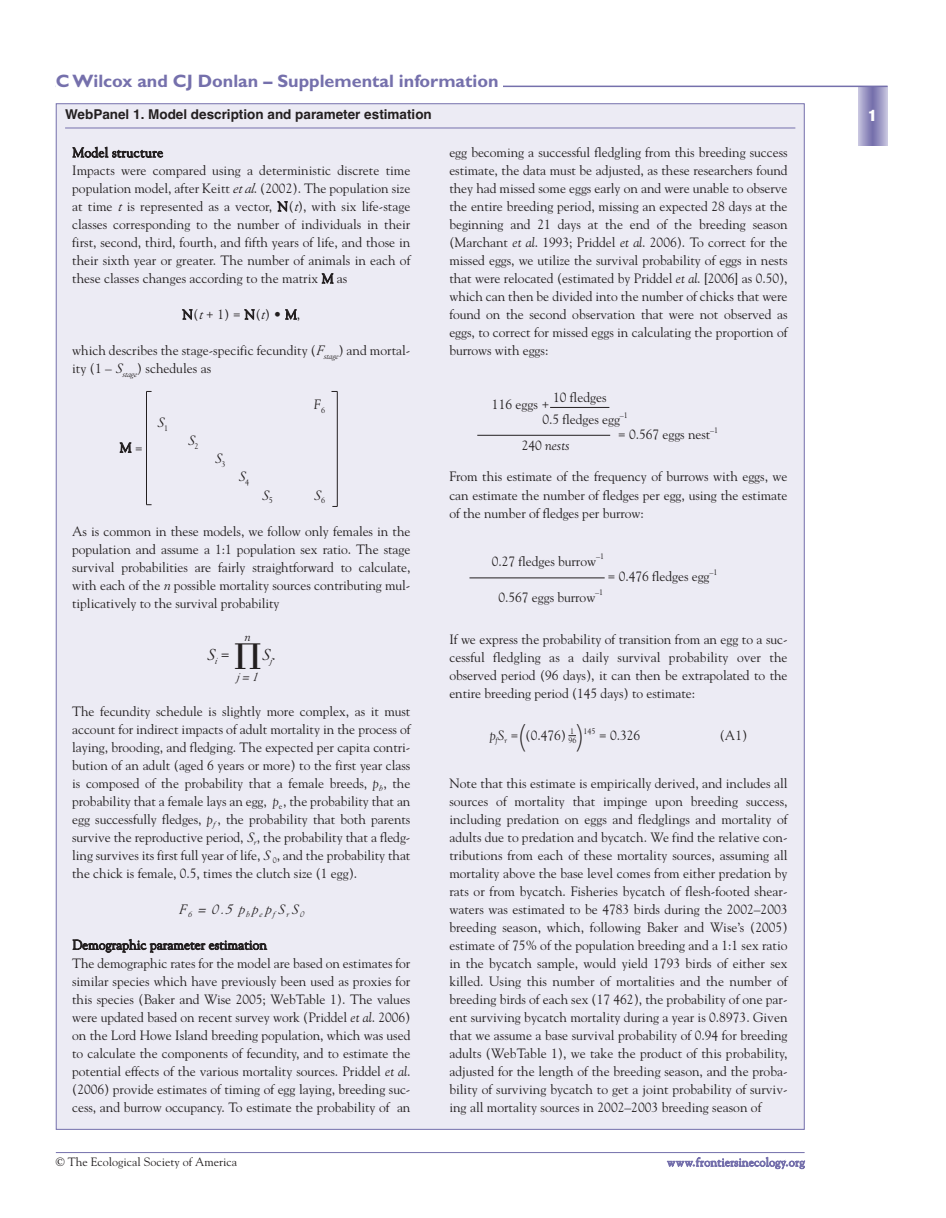
<style>
.page{position:relative;width:946px;height:1218px;background:#fff}
.page>*{position:absolute;margin:0;border:0;box-sizing:border-box;transform-origin:0 0}
.t1{font:36px "Mathematical Pi One";color:#231f20}
.t2{font:100 30px "Helvetica Neue";color:#231f20}
.t3{font:700 18px "Gill Sans";color:#7570ac}
.t4{font:italic 15.75px "Goudy";color:#231f20}
.t5{font:900 condensed 15.75px "Helvetica Neue";color:#fff}
.t6{font:13.5px/18px "Goudy";letter-spacing:-.005em;color:#231f20;text-align:justify}
.t7{font:700 13.5px "Helvetica";color:#231f20}
.t8{font:italic 13.5px "Goudy";letter-spacing:-.005em;color:#231f20}
.t9{font:12px "Goudy";color:#231f20}
.t10{font:12px "Goudy";letter-spacing:.01em;color:#7570ac}
.t11{font:italic 12px "Goudy";color:#231f20}
.t12{font:8.1px "Goudy";color:#231f20}
.s1{font-style:italic}
.s2{font-style:normal}
</style>
<div class="page">
<div style="left:858px;top:86px;width:29px;height:60px;background:#cbc8e1"></div>
<div style="left:858px;top:86px;width:28px;height:60px;background:#c6c3de"></div>
<div style="left:859px;top:86px;width:27px;height:60px;background:#b8b4d5"></div>
<div style="left:860px;top:86px;width:24px;height:60px;background:#b2afd2"></div>
<div style="left:862px;top:86px;width:20px;height:60px;background:#aba7ce"></div>
<div style="left:863px;top:86px;width:18px;height:60px;background:#a5a1ca"></div>
<div style="left:864px;top:86px;width:16px;height:60px;background:#9f9ac6"></div>
<div style="left:865px;top:86px;width:14px;height:60px;background:#9994c2"></div>
<div style="left:866px;top:86px;width:12px;height:60px;background:#928dbe"></div>
<div style="left:867px;top:86px;width:10px;height:60px;background:#8e89bc"></div>
<div style="left:868px;top:86px;width:9px;height:60px;background:#827cb4"></div>
<hr style="left:870px;top:86px;width:4px;height:60px;background:#7e78b1">
<hr style="left:871px;top:86px;width:2px;height:60px;background:#7873ae">
<hr style="left:56px;top:86px;width:831px;height:1px;background:#7570ac">
<hr style="left:56px;top:1152px;width:748px;height:1px;background:#7570ac">
<div style="left:56px;top:62px;width:446px;height:29px;background:#fff"></div>
<div style="left:56px;top:104px;width:748px;height:1025px;background:#ecebf4"></div>
<hr style="left:65px;top:128px;width:730px;height:1px;background:#7570ac">
<hr style="left:337px;top:391px;width:1px;height:115px;background:#231f20">
<hr style="left:146px;top:391px;width:1px;height:114px;background:#231f20">
<hr style="left:550px;top:407px;width:59px;height:1px;background:#231f20">
<hr style="left:477px;top:435px;width:133px;height:1px;background:#231f20">
<hr style="left:469px;top:577px;width:135px;height:1px;background:#231f20">
<h3 class="t3" style="left:56px;top:75px;width:444px">C Wilcox and CJ Donlan – Supplemental information</h3>
<p class="t7" style="left:65px;top:109px;width:368px">WebPanel 1. Model description and parameter estimation</p>
<p class="t6" style="left:72px;top:144px;width:340px;text-align:left">Model structure<br>Impacts were compared using a deterministic discrete time population model, after Keitt <span class="s1">etal</span>. (2002). The population size at time <span class="s1">t</span> is represented as a vector, N(<span class="s1">t</span>), with six life-stage classes corresponding to the number of individuals in their first, second, third, fourth, and fifth years of life, and those in their sixth year or greater. The number of animals in each of these classes changes according to the matrix M as</p>
<p class="t6" style="left:182px;top:307px;width:119px">N(<span class="s1">t</span>+ 1) = N(<span class="s1">t</span>) • M,</p>
<p class="t6" style="left:72px;top:343px;width:340px">which describes the stage-specific fecundity (<span class="s1">F</span><sub>stage</sub>) and mortal&shy;ity (1 – <span class="s1">S</span><sub>stage</sub>) schedules as</p>
<p class="t8" style="left:314px;top:399px;width:13px">F<sub>6</sub></p>
<p class="t8" style="left:157px;top:417px;width:12px">S<sub>1</sub></p>
<p class="t8" style="left:188px;top:435px;width:12px">S<sub>2</sub></p>
<p class="t8" style="left:215px;top:453px;width:12px">S<sub>3</sub></p>
<p class="t8" style="left:238px;top:471px;width:12px">S<sub>4</sub></p>
<p class="t8" style="left:262px;top:489px;width:12px">S<sub>5</sub></p>
<p class="t8" style="left:314px;top:489px;width:13px">S<sub>6</sub></p>
<p class="t6" style="left:72px;top:523px;width:340px">As is common in these models, we follow only females in the population and assume a 1:1 population sex ratio. The stage survival probabilities are fairly straightforward to calculate, with each of the <span class="s1">n</span>possible mortality sources contributing mul&shy;tiplicatively to the survival probability</p>
<p class="t11" style="left:244px;top:631px;width:10px">n</p>
<p class="t4" style="left:207px;top:648px;width:25px">S<sub>i</sub> <span class="s2">=</span></p>
<h1 class="t1" style="left:234px;top:641px;width:30px">-</h1>
<p class="t4" style="left:262px;top:648px;width:15px">S<sub>j</sub> <span class="s2">.</span></p>
<p class="t11" style="left:236px;top:672px;width:26px">j = 1</p>
<p class="t6" style="left:72px;top:703px;width:340px">The fecundity schedule is slightly more complex, as it must account for indirect impacts of adult mortality in the process of laying, brooding, and fledging. The expected per capita contri&shy;bution of an adult (aged 6 years or more) to the first year class is composed of the probability that a female breeds, <span class="s1">p</span><sub>b</sub>, the probability that a female lays an egg, <span class="s1">p</span><sub>e</sub>, the probability that an egg successfully fledges, <span class="s1">p</span><sub>f</sub> , the probability that both parents survive the reproductive period, <span class="s1">S</span><sub>r</sub>, the probability that a fledg&shy;ling survives its first full year of life, <span class="s1">S</span><sub>0</sub>, and the probability that the chick is female, 0.5, times the clutch size (1 egg).</p>
<p class="t8" style="left:179px;top:903px;width:128px">F<sub>6</sub> = 0.5 p<sub>b</sub>p<sub>e</sub>p<sub>f</sub> S<sub>r</sub>S<sub>0</sub></p>
<p class="t6" style="left:72px;top:936px;width:340px;text-align:left">Demographic parameter estimation<br>The demographic rates for the model are based on estimates for similar species which have previously been used as proxies for this species (Baker and Wise 2005; WebTable 1). The values were updated based on recent survey work (Priddel <span class="s1">et al</span>. 2006) on the Lord Howe Island breeding population, which was used to calculate the components of fecundity, and to estimate the potential effects of the various mortality sources. Priddel <span class="s1">et al</span>. (2006) provide estimates of timing of egg laying, breeding suc&shy;cess, and burrow occupancy. To estimate the probability of an</p>
<p class="t6" style="left:449px;top:145px;width:340px">egg becoming a successful fledgling from this breeding success estimate, the data must be adjusted, as these researchers found they had missed some eggs early on and were unable to observe the entire breeding period, missing an expected 28 days at the beginning and 21 days at the end of the breeding season (Marchant <span class="s1">et al</span>. 1993; Priddel <span class="s1">et al</span>. 2006). To correct for the missed eggs, we utilize the survival probability of eggs in nests that were relocated (estimated by Priddel <span class="s1">et al</span>. [2006] as 0.50), which can then be divided into the number of chicks that were found on the second observation that were not observed as eggs, to correct for missed eggs in calculating the proportion of burrows with eggs:</p>
<p class="t6" style="left:542px;top:387px;width:87px;line-height:22.6px;text-indent:10px">10 fledges<br>0.5 fledges egg<sup>–1</sup></p>
<p class="t6" style="left:617px;top:427px;width:102px">= 0.567 eggs nest<sup>–1</sup></p>
<p class="t8" style="left:521px;top:440px;width:49px"><span class="s2">240</span> nests</p>
<p class="t6" style="left:449px;top:469px;width:339px">From this estimate of the frequency of burrows with eggs, we can estimate the number of fledges per egg, using the estimate of the number of fledges per burrow:</p>
<p class="t6" style="left:492px;top:553px;width:114px">0.27 fledges burrow<sup>–1</sup></p>
<p class="t6" style="left:607px;top:568px;width:112px">= 0.476 fledges egg<sup>–1</sup></p>
<p class="t6" style="left:498px;top:589px;width:106px">0.567 eggs burrow<sup>–1</sup></p>
<p class="t6" style="left:449px;top:631px;width:340px">If we express the probability of transition from an egg to a suc&shy;cessful fledgling as a daily survival probability over the observed period (96 days), it can then be extrapolated to the entire breeding period (145 days) to estimate:</p>
<p class="t8" style="left:489px;top:729px;width:30px">p<sub>f</sub>S<sub>r</sub> <span class="s2">=</span></p>
<h2 class="t2" style="left:518px;top:724px;width:9px">(</h2>
<p class="t6" style="left:525px;top:727px;width:50px">(0.476) <sup>1</sup></p>
<p class="t6" style="left:492px;top:397px;width:59px">116 eggs +</p>
<p class="t6" style="left:120px;top:440px;width:25px">M=</p>
<h2 class="t2" style="left:576px;top:724px;width:9px">)</h2>
<p class="t6" style="left:583px;top:727px;width:58px"><sup>145</sup> = 0.326</p>
<p class="t6" style="left:719px;top:727px;width:29px">(A1)</p>
<p class="t6" style="left:449px;top:775px;width:340px">Note that this estimate is empirically derived, and includes all sources of mortality that impinge upon breeding success, including predation on eggs and fledglings and mortality of adults due to predation and bycatch. We find the relative con&shy;tributions from each of these mortality sources, assuming all mortality above the base level comes from either predation by rats or from bycatch. Fisheries bycatch of flesh-footed shear&shy;waters was estimated to be 4783 birds during the 2002–2003 breeding season, which, following Baker and Wise’s (2005) estimate of 75% of the population breeding and a 1:1 sex ratio in the bycatch sample, would yield 1793 birds of either sex killed. Using this number of mortalities and the number of breeding birds of each sex (17 462), the probability of one par&shy;ent surviving bycatch mortality during a year is 0.8973. Given that we assume a base survival probability of 0.94 for breeding adults (WebTable 1), we take the product of this probability, adjusted for the length of the breeding season, and the proba&shy;bility of surviving bycatch to get a joint probability of surviv&shy;ing all mortality sources in 2002–2003 breeding season of</p>
<p class="t12" style="left:568px;top:737px;width:10px">96</p>
<p class="t9" style="left:56px;top:1157px;width:183px">© The Ecological Society of America</p>
<p class="t10" style="left:667px;top:1157px;width:139px">www.frontiersinecology.org</p>
<p class="t5" style="left:868px;top:110px;width:10px">1</p>
</div>
